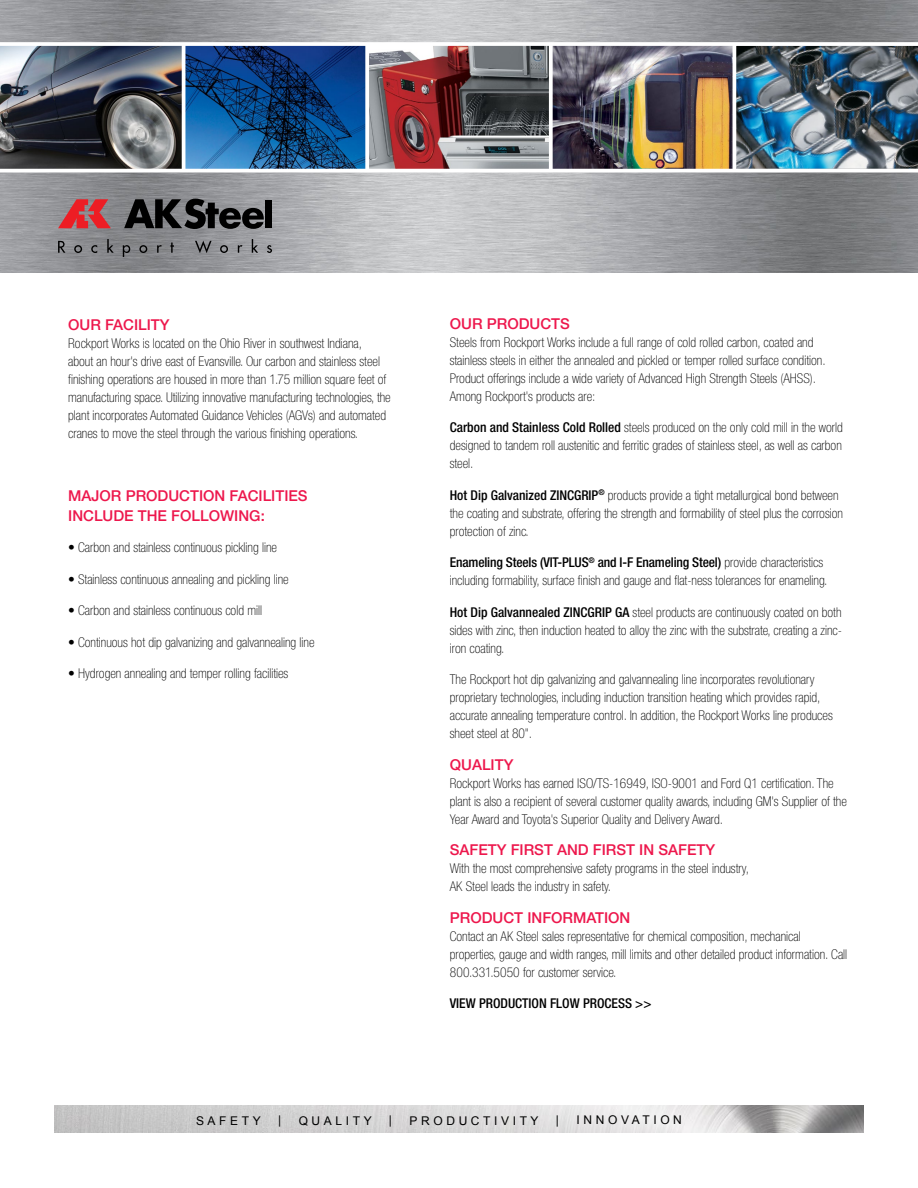
<style>
.page{position:relative;width:918px;height:1188px;background:#fff}
.page>*{position:absolute;margin:0;border:0;box-sizing:border-box;transform-origin:0 0}
.t1{font:500 15px/19.5px "Helvetica Neue LT Std";color:#ed174c}
.t2{font:100 condensed 13.5px/18px "Helvetica Neue LT Std";color:#000}
.t3{font:500 condensed 13.5px "Helvetica Neue LT Std";color:#000}
.t4{font:12px "Arial";letter-spacing:.3em;color:#000}
.s1{font-weight:500}
</style>
<div class="page">
<img style="left:54px;top:1106px;width:810px;height:26px">
<img style="left:0;top:0;width:918px;height:272px">
<img style="left:369px;top:46px;width:180px;height:123px">
<img style="left:553px;top:46px;width:180px;height:123px">
<img style="left:736px;top:46px;width:182px;height:123px">
<img style="left:0;top:46px;width:365px;height:123px">
<hr style="left:0;top:169px;width:918px;height:3px;background:#fff">
<svg style="left:0;top:42px;width:918px;height:4px"></svg>
<hr style="left:733px;top:43px;width:3px;height:128px;background:#fff">
<hr style="left:182px;top:43px;width:3px;height:128px;background:#fff">
<svg style="left:365px;top:43px;width:4px;height:126px"></svg>
<svg style="left:549px;top:43px;width:4px;height:126px"></svg>
<svg style="left:124px;top:199px;width:140px;height:30px;background:#454647"></svg>
<div style="left:265px;top:200px;width:7px;height:28px;background:#000"></div>
<svg style="left:58px;top:199px;width:53px;height:29px;background:#c14f55"></svg>
<svg style="left:58px;top:241px;width:7px;height:12px"></svg>
<svg style="left:74px;top:245px;width:8px;height:8px"></svg>
<svg style="left:91px;top:245px;width:6px;height:8px"></svg>
<svg style="left:107px;top:239px;width:7px;height:14px"></svg>
<svg style="left:123px;top:245px;width:7px;height:12px"></svg>
<svg style="left:139px;top:245px;width:8px;height:8px"></svg>
<svg style="left:157px;top:245px;width:5px;height:8px"></svg>
<svg style="left:170px;top:243px;width:4px;height:10px"></svg>
<svg style="left:195px;top:241px;width:17px;height:12px"></svg>
<svg style="left:220px;top:245px;width:8px;height:8px"></svg>
<svg style="left:238px;top:245px;width:4px;height:8px"></svg>
<svg style="left:252px;top:239px;width:6px;height:14px"></svg>
<svg style="left:267px;top:245px;width:5px;height:8px"></svg>
<p class="t1" style="left:68px;top:315px;width:103px">OUR FACILITY</p>
<p class="t2" style="left:68px;top:334px;width:324px">Rockport Works is located on the Ohio River in southwest Indiana,<br>about an hour's drive east of Evansville. Our carbon and stainless steel finishing operations are housed in more than 1.75 million square feet of manufacturing space. Utilizing innovative manufacturing technologies, the plant incorporates Automated Guidance Vehicles (AGVs) and automated cranes to move the steel through the various finishing operations.</p>
<p class="t1" style="left:68px;top:486px;width:241px">MAJOR PRODUCTION FACILITIES<br>INCLUDE THE FOLLOWING:</p>
<p class="t2" style="left:68px;top:538px;width:210px">• Carbon and stainless continuous pickling line</p>
<p class="t2" style="left:68px;top:570px;width:222px">• Stainless continuous annealing and pickling line</p>
<p class="t2" style="left:68px;top:601px;width:195px">• Carbon and stainless continuous cold mill</p>
<p class="t2" style="left:68px;top:633px;width:248px">• Continuous hot dip galvanizing and galvannealing line</p>
<p class="t2" style="left:68px;top:664px;width:222px">• Hydrogen annealing and temper rolling facilities</p>
<p class="t1" style="left:450px;top:314px;width:122px">OUR PRODUCTS</p>
<p class="t2" style="left:450px;top:333px;width:377px">Steels from Rockport Works include a full range of cold rolled carbon, coated and stainless steels in either the annealed and pickled or temper rolled surface condition.<br>Product offerings include a wide variety of Advanced High Strength Steels (AHSS).<br>Among Rockport's products are:</p>
<p class="t2" style="left:450px;top:418px;width:395px;text-align:justify"><span class="s1">Carbon and Stainless Cold Rolled</span> steels produced on the only cold mill in the world designed to tandem roll austenitic and ferritic grades of stainless steel, as well as carbon steel.</p>
<p class="t2" style="left:450px;top:486px;width:395px"><span class="s1">Hot Dip Galvanized ZINCGRIP</span><sup>®</sup> products provide a tight metallurgical bond between the coating and substrate, offering the strength and formability of steel plus the corrosion protection of zinc.</p>
<p class="t2" style="left:450px;top:553px;width:379px"><span class="s1">Enameling Steels (VIT-PLUS</span><sup>®</sup> <span class="s1">and I-F Enameling Steel)</span> provide characteristics including formability, surface finish and gauge and flat-ness tolerances for enameling.</p>
<p class="t2" style="left:450px;top:603px;width:394px;text-align:justify"><span class="s1">Hot Dip Galvannealed ZINCGRIP GA</span> steel products are continuously coated on both sides with zinc, then induction heated to alloy the zinc with the substrate, creating a zinc&shy;iron coating.</p>
<p class="t2" style="left:450px;top:670px;width:384px">The Rockport hot dip galvanizing and galvannealing line incorporates revolutionary proprietary technologies, including induction transition heating which provides rapid, accurate annealing temperature control. In addition, the Rockport Works line produces sheet steel at 80".</p>
<p class="t1" style="left:450px;top:755px;width:65px">QUALITY</p>
<p class="t2" style="left:450px;top:774px;width:399px">Rockport Works has earned ISO/TS-16949, ISO-9001 and Ford Q1 certification. The plant is also a recipient of several customer quality awards, including GM's Supplier of the<br>Year Award and Toyota's Superior Quality and Delivery Award.</p>
<p class="t1" style="left:450px;top:840px;width:267px">SAFETY FIRST AND FIRST IN SAFETY</p>
<p class="t2" style="left:450px;top:859px;width:301px">With the most comprehensive safety programs in the steel industry,<br>AK Steel leads the industry in safety.</p>
<p class="t1" style="left:450px;top:908px;width:182px">PRODUCT INFORMATION</p>
<p class="t2" style="left:450px;top:927px;width:399px">Contact an AK Steel sales representative for chemical composition, mechanical properties, gauge and width ranges, mill limits and other detailed product information. Call<br>800.331.5050 for customer service.</p>
<p class="t3" style="left:450px;top:995px;width:203px">VIEW PRODUCTION FLOW PROCESS &gt;&gt;</p>
<p class="t4" style="left:196px;top:1113px;width:66px">SAFETY</p>
<p class="t4" style="left:278px;top:1111px;width:5px">|</p>
<p class="t4" style="left:299px;top:1113px;width:75px">QUALITY</p>
<p class="t4" style="left:389px;top:1111px;width:5px">|</p>
<p class="t4" style="left:410px;top:1113px;width:131px">PRODUCTIVITY</p>
<p class="t4" style="left:556px;top:1111px;width:5px">|</p>
<p class="t4" style="left:577px;top:1111px;width:107px">INNOVATION</p>
</div>
